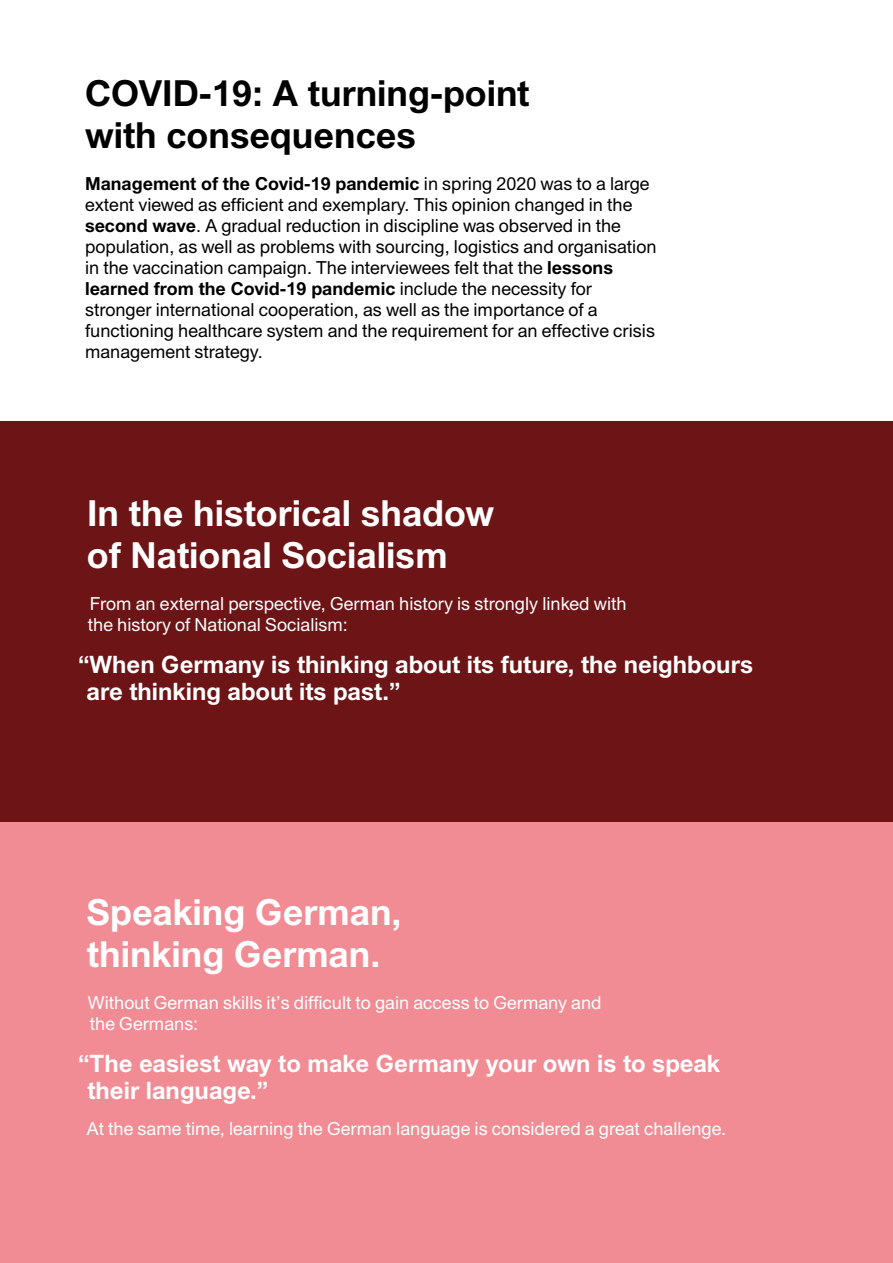
<style>
.page{position:relative;width:893px;height:1263px;background:#fff}
.page>*{position:absolute;margin:0;border:0;box-sizing:border-box;transform-origin:0 0}
.t1{font:700 36px/42px "Union";color:#fff}
.t2{font:700 36px/42px "Union";color:#000}
.t3{font:700 24px/27px "Union";color:#fff}
.t4{font:18px/21px "Union";color:#000}
.t5{font:18px/21px "Union";color:#fff}
.s1{font-weight:700}
</style>
<div class="page">
<div style="left:0;top:822px;width:893px;height:441px;background:#f18c95"></div>
<div style="left:0;top:421px;width:893px;height:401px;background:#6c1416"></div>
<h1 class="t2" style="left:85px;top:72px;width:446px">COVID-19: A turning-point with consequences</h1>
<p class="t4" style="left:85px;top:173px;width:573px"><span class="s1">Management of the Covid-19 pandemic</span> in spring 2020 was to a large extent viewed as efficient and exemplary. This opinion changed in the <span class="s1">second wave</span>. A gradual reduction in discipline was observed in the population, as well as problems with sourcing, logistics and organisation in the vaccination campaign. The interviewees felt that the <span class="s1">lessons learned from the Covid-19 pandemic</span> include the necessity for stronger international cooperation, as well as the importance of a functioning healthcare system and the requirement for an effective crisis management strategy.</p>
<h1 class="t1" style="left:87px;top:492px;width:409px">In the historical shadow of National Socialism</h1>
<p class="t5" style="left:88px;top:593px;width:540px">From an external perspective, German history is strongly linked with the history of National Socialism:</p>
<h2 class="t3" style="left:86px;top:651px;width:668px;text-indent:-8px">“When Germany is thinking about its future, the neighbours are thinking about its past.”</h2>
<h1 class="t1" style="left:87px;top:891px;width:316px">Speaking German, thinking German.</h1>
<p class="t5" style="left:88px;top:992px;width:515px">Without German skills it’s difficult to gain access to Germany and the Germans:</p>
<h2 class="t3" style="left:87px;top:1050px;width:634px;text-indent:-9px">“The easiest way to make Germany your own is to speak their language.”</h2>
<p class="t5" style="left:87px;top:1118px;width:641px">At the same time, learning the German language is considered a great challenge.</p>
</div>
